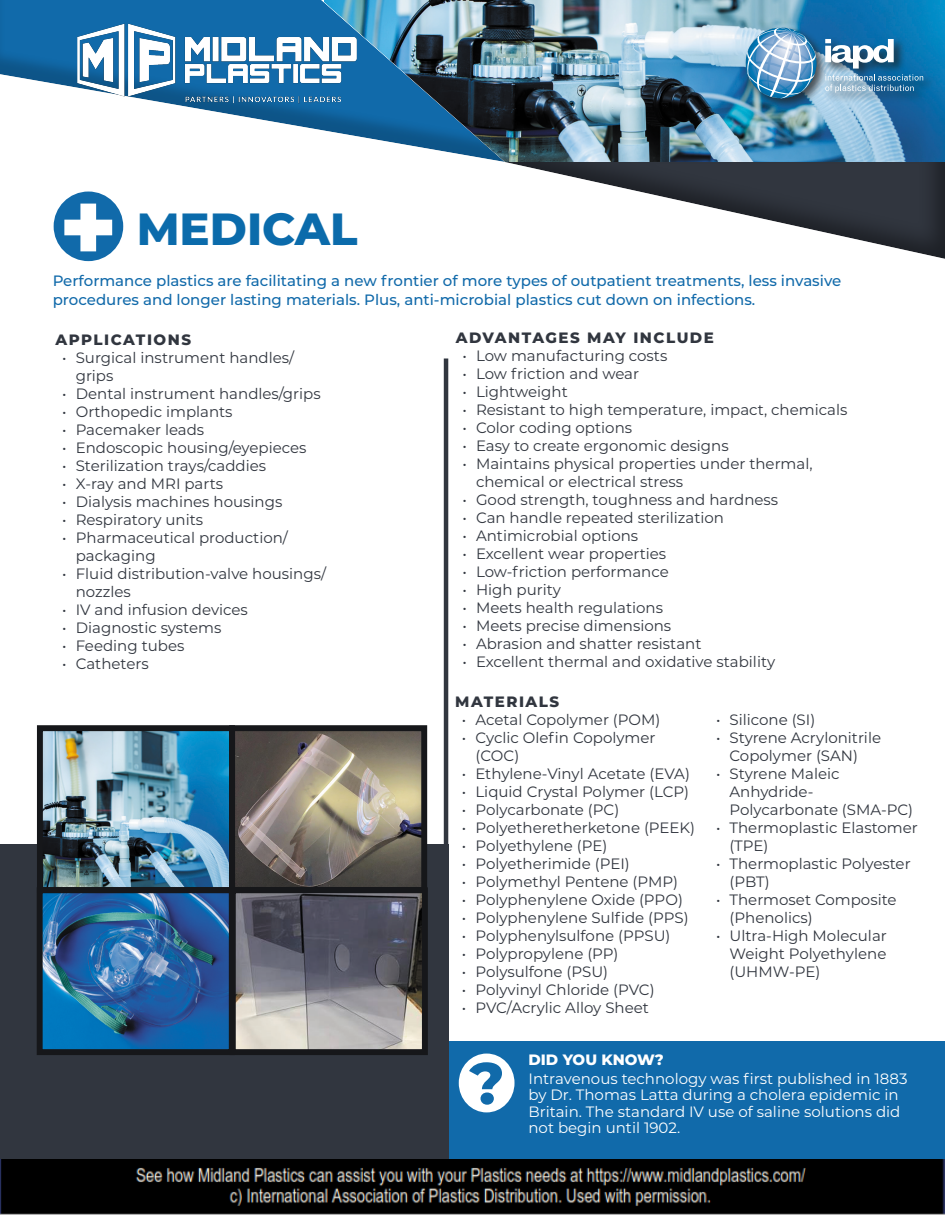
<style>
.page{position:relative;width:945px;height:1215px;background:#fff}
.page>*{position:absolute;margin:0;border:0;box-sizing:border-box;transform-origin:0 0}
.t1{font:800 58.65px "Montserrat";color:#116aaa}
.t2{font:800 45px "Montserrat";color:#0b6bab}
.t3{font:15px/18px "Montserrat";color:#31363f}
.t4{font:500 15px/19.5px "Montserrat";color:#116aaa}
.t5{font:15px/16.5px "Montserrat";color:#fff}
.t6{font:800 15px "Montserrat";letter-spacing:.1em;color:#31363f}
.t7{font:800 15px "Montserrat";color:#fff}
</style>
<div class="page">
<div style="left:447px;top:1041px;width:498px;height:119px;background:#116aaa"></div>
<hr style="left:444px;top:358px;width:4px;height:801px;background:#31363f">
<div style="left:0;top:0;width:505px;height:164px;background:#222121;opacity:.23"></div>
<div style="left:502px;top:162px;width:443px;height:100px;background:#222121;opacity:.46"></div>
<div style="left:0;top:844px;width:449px;height:316px;background:#31363f"></div>
<img style="left:44px;top:732px;width:184px;height:154px">
<div style="left:37px;top:725px;width:198px;height:168px;border:6px solid #16171a"></div>
<svg style="left:236px;top:732px;width:184px;height:154px;background:#847b70"></svg>
<div style="left:229px;top:725px;width:198px;height:168px;border:6px solid #16171a"></div>
<img style="left:44px;top:894px;width:184px;height:154px">
<div style="left:37px;top:887px;width:198px;height:168px;border:6px solid #16171a"></div>
<img style="left:237px;top:894px;width:184px;height:154px">
<div style="left:230px;top:887px;width:198px;height:168px;border:6px solid #16171a"></div>
<div style="left:459px;top:1054px;width:56px;height:58px;background:#fff;border-radius:50%"></div>
<img style="left:324px;top:0;width:621px;height:162px">
<div style="left:54px;top:192px;width:69px;height:69px;background:#116aaa;border-radius:50%"></div>
<svg style="left:64px;top:204px;width:48px;height:47px"></svg>
<div style="left:743px;top:25px;width:192px;height:85px;background:#222121;opacity:.75"></div>
<svg style="left:825px;top:39px;width:98px;height:54px;background:#5e95b8"></svg>
<svg style="left:746px;top:28px;width:71px;height:70px;background:#75a6c8"></svg>
<img style="left:53px;top:0;width:329px;height:120px">
<img style="left:0;top:1160px;width:945px;height:55px">
<p class="t2" style="left:137px;top:196px;width:223px">MEDICAL</p>
<p class="t4" style="left:53px;top:270px;width:790px">Performance plastics are facilitating a new frontier of more types of outpatient treatments, less invasive procedures and longer lasting materials. Plus, anti-microbial plastics cut down on infections.</p>
<p class="t6" style="left:56px;top:328px;width:137px">APPLICATIONS</p>
<p class="t3" style="left:76px;top:348px;width:220px;text-indent:-14px">• Surgical instrument handles/ grips</p>
<p class="t3" style="left:62px;top:384px;width:260px">• Dental instrument handles/grips</p>
<p class="t3" style="left:62px;top:402px;width:172px">• Orthopedic implants</p>
<p class="t3" style="left:62px;top:420px;width:144px">• Pacemaker leads</p>
<p class="t3" style="left:62px;top:438px;width:246px">• Endoscopic housing/eyepieces</p>
<p class="t3" style="left:62px;top:456px;width:205px">• Sterilization trays/caddies</p>
<p class="t3" style="left:62px;top:474px;width:162px">• X-ray and MRI parts</p>
<p class="t3" style="left:62px;top:492px;width:222px">• Dialysis machines housings</p>
<p class="t3" style="left:62px;top:510px;width:142px">• Respiratory units</p>
<p class="t3" style="left:76px;top:528px;width:214px;text-indent:-14px">• Pharmaceutical production/ packaging</p>
<p class="t3" style="left:76px;top:564px;width:252px;text-indent:-14px">• Fluid distribution-valve housings/ nozzles</p>
<p class="t3" style="left:62px;top:600px;width:187px">• IV and infusion devices</p>
<p class="t3" style="left:62px;top:618px;width:161px">• Diagnostic systems</p>
<p class="t3" style="left:62px;top:636px;width:124px">• Feeding tubes</p>
<p class="t3" style="left:62px;top:654px;width:88px">• Catheters</p>
<p class="t6" style="left:456px;top:327px;width:260px">ADVANTAGES MAY INCLUDE</p>
<p class="t3" style="left:463px;top:346px;width:206px">• Low manufacturing costs</p>
<p class="t3" style="left:463px;top:364px;width:178px">• Low friction and wear</p>
<p class="t3" style="left:463px;top:382px;width:107px">• Lightweight</p>
<p class="t3" style="left:463px;top:400px;width:386px">• Resistant to high temperature, impact, chemicals</p>
<p class="t3" style="left:463px;top:418px;width:171px">• Color coding options</p>
<p class="t3" style="left:463px;top:436px;width:268px">• Easy to create ergonomic designs</p>
<p class="t3" style="left:476px;top:454px;width:338px;text-indent:-14px">• Maintains physical properties under thermal, chemical or electrical stress</p>
<p class="t3" style="left:463px;top:490px;width:317px">• Good strength, toughness and hardness</p>
<p class="t3" style="left:463px;top:508px;width:263px">• Can handle repeated sterilization</p>
<p class="t3" style="left:463px;top:526px;width:177px">• Antimicrobial options</p>
<p class="t3" style="left:463px;top:544px;width:205px">• Excellent wear properties</p>
<p class="t3" style="left:463px;top:562px;width:208px">• Low-friction performance</p>
<p class="t3" style="left:463px;top:580px;width:100px">• High purity</p>
<p class="t3" style="left:463px;top:598px;width:202px">• Meets health regulations</p>
<p class="t3" style="left:463px;top:616px;width:210px">• Meets precise dimensions</p>
<p class="t3" style="left:463px;top:634px;width:240px">• Abrasion and shatter resistant</p>
<p class="t3" style="left:463px;top:652px;width:314px">• Excellent thermal and oxidative stability</p>
<p class="t6" style="left:455px;top:690px;width:105px">MATERIALS</p>
<p class="t3" style="left:462px;top:710px;width:200px">• Acetal Copolymer (POM)</p>
<p class="t3" style="left:475px;top:728px;width:182px;text-indent:-14px">• Cyclic Olefin Copolymer (COC)</p>
<p class="t3" style="left:462px;top:764px;width:229px">• Ethylene-Vinyl Acetate (EVA)</p>
<p class="t3" style="left:462px;top:782px;width:229px">• Liquid Crystal Polymer (LCP)</p>
<p class="t3" style="left:462px;top:800px;width:159px">• Polycarbonate (PC)</p>
<p class="t3" style="left:462px;top:818px;width:235px">• Polyetheretherketone (PEEK)</p>
<p class="t3" style="left:462px;top:836px;width:147px">• Polyethylene (PE)</p>
<p class="t3" style="left:462px;top:854px;width:169px">• Polyetherimide (PEI)</p>
<p class="t3" style="left:462px;top:872px;width:218px">• Polymethyl Pentene (PMP)</p>
<p class="t3" style="left:462px;top:890px;width:223px">• Polyphenylene Oxide (PPO)</p>
<p class="t3" style="left:462px;top:908px;width:228px">• Polyphenylene Sulfide (PPS)</p>
<p class="t3" style="left:462px;top:926px;width:210px">• Polyphenylsulfone (PPSU)</p>
<p class="t3" style="left:462px;top:944px;width:158px">• Polypropylene (PP)</p>
<p class="t3" style="left:462px;top:962px;width:148px">• Polysulfone (PSU)</p>
<p class="t3" style="left:462px;top:980px;width:194px">• Polyvinyl Chloride (PVC)</p>
<p class="t3" style="left:462px;top:998px;width:189px">• PVC/Acrylic Alloy Sheet</p>
<p class="t3" style="left:716px;top:710px;width:101px">• Silicone (SI)</p>
<p class="t3" style="left:730px;top:728px;width:153px;text-indent:-14px">• Styrene Acrylonitrile<br>Copolymer (SAN)</p>
<p class="t3" style="left:730px;top:764px;width:185px;text-indent:-14px">• Styrene Maleic<br>Anhydride-<br>Polycarbonate (SMA-PC)</p>
<p class="t3" style="left:730px;top:818px;width:190px;text-indent:-14px">• Thermoplastic Elastomer (TPE)</p>
<p class="t3" style="left:730px;top:854px;width:183px;text-indent:-14px">• Thermoplastic Polyester (PBT)</p>
<p class="t3" style="left:730px;top:890px;width:169px;text-indent:-14px">• Thermoset Composite (Phenolics)</p>
<p class="t3" style="left:730px;top:926px;width:159px;text-align:justify;text-indent:-14px">• Ultra-High Molecular Weight Polyethylene (UHMW-PE)</p>
<p class="t1" style="left:469px;top:1040px;width:37px">?</p>
<p class="t7" style="left:528px;top:1049px;width:137px">DID YOU KNOW?</p>
<p class="t5" style="left:528px;top:1070px;width:381px">Intravenous technology was first published in 1883 by Dr. Thomas Latta during a cholera epidemic in Britain. The standard IV use of saline solutions did not begin until 1902.</p>
</div>
